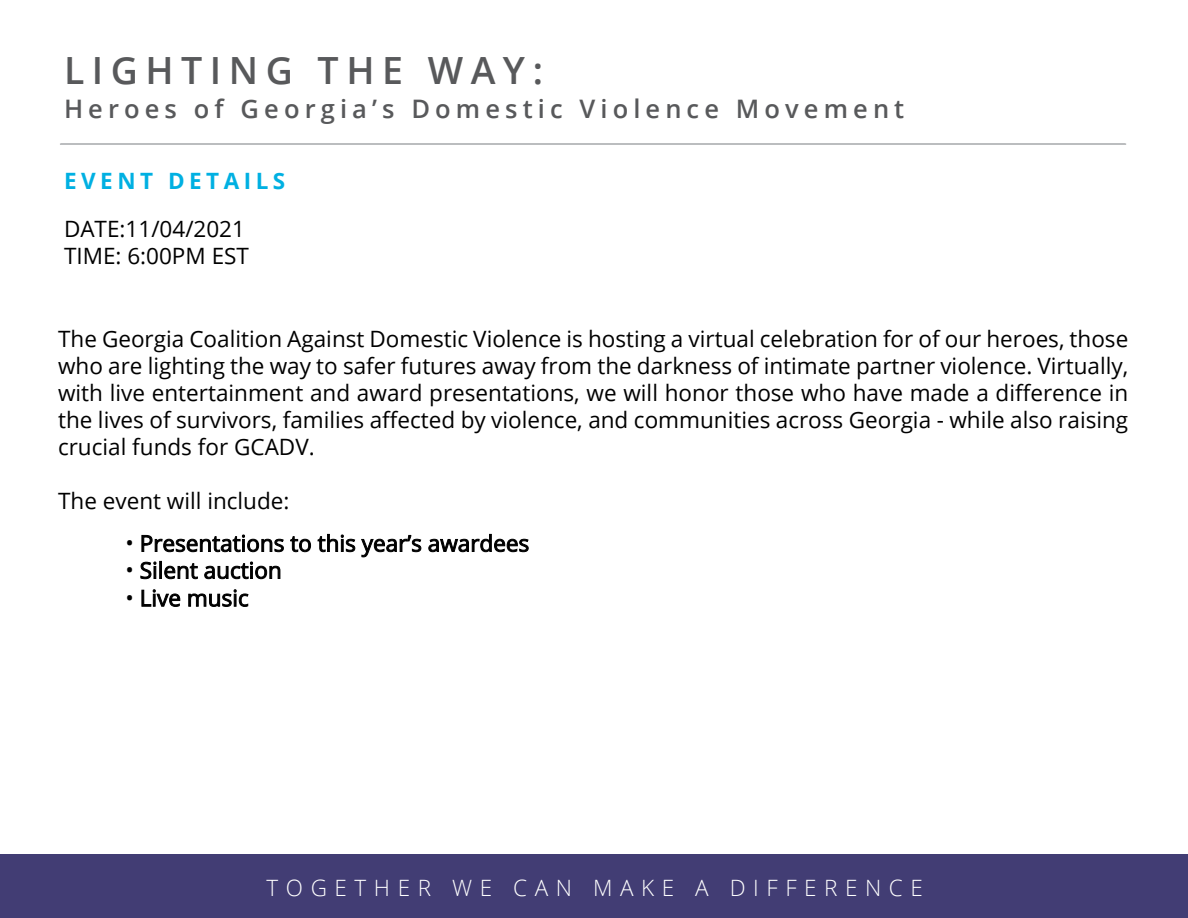
<style>
.page{position:relative;width:1188px;height:918px;background:#fff}
.page>*{position:absolute;margin:0;border:0;box-sizing:border-box;transform-origin:0 0}
.t1{font:600 37.5px "Open Sans";letter-spacing:.2em;color:#58595b}
.t2{font:600 25.5px "Open Sans";letter-spacing:.2em;color:#58595b}
.t3{font:22.5px/27px "Open Sans";color:#000}
.t4{font:300 22.5px "Open Sans";letter-spacing:.335em;color:#fff}
.t5{font:700 22.5px "Open Sans";letter-spacing:.2em;color:#00b0e2}
</style>
<div class="page">
<div style="left:0;top:854px;width:1188px;height:64px;background:#423d74"></div>
<div style="left:60px;top:143px;width:1066px;height:2px;border:2px solid #bbbdbf"></div>
<h1 class="t1" style="left:64px;top:44px;width:480px">LIGHTING THE WAY:</h1>
<p class="t2" style="left:64px;top:92px;width:842px">Heroes of Georgia’s Domestic Violence Movement</p>
<p class="t5" style="left:64px;top:165px;width:223px">EVENT DETAILS</p>
<p class="t3" style="left:64px;top:214px;width:186px">DATE:11/04/2021<br>TIME: 6:00PM EST</p>
<p class="t3" style="left:58px;top:325px;width:1072px;text-align:justify">The Georgia Coalition Against Domestic Violence is hosting a virtual celebration for of our heroes, those who are lighting the way to safer futures away from the darkness of intimate partner violence. Virtually, with live entertainment and award presentations, we will honor those who have made a difference in the lives of survivors, families affected by violence, and communities across Georgia - while also raising crucial funds for GCADV.</p>
<p class="t3" style="left:58px;top:487px;width:233px">The event will include:</p>
<p class="t3" style="left:125px;top:529px;width:405px">• Presentations to this year’s awardees</p>
<p class="t3" style="left:125px;top:556px;width:158px">• Silent auction</p>
<p class="t3" style="left:125px;top:584px;width:125px">• Live music</p>
<p class="t4" style="left:267px;top:872px;width:658px">TOGETHER WE CAN MAKE A DIFFERENCE</p>
</div>
